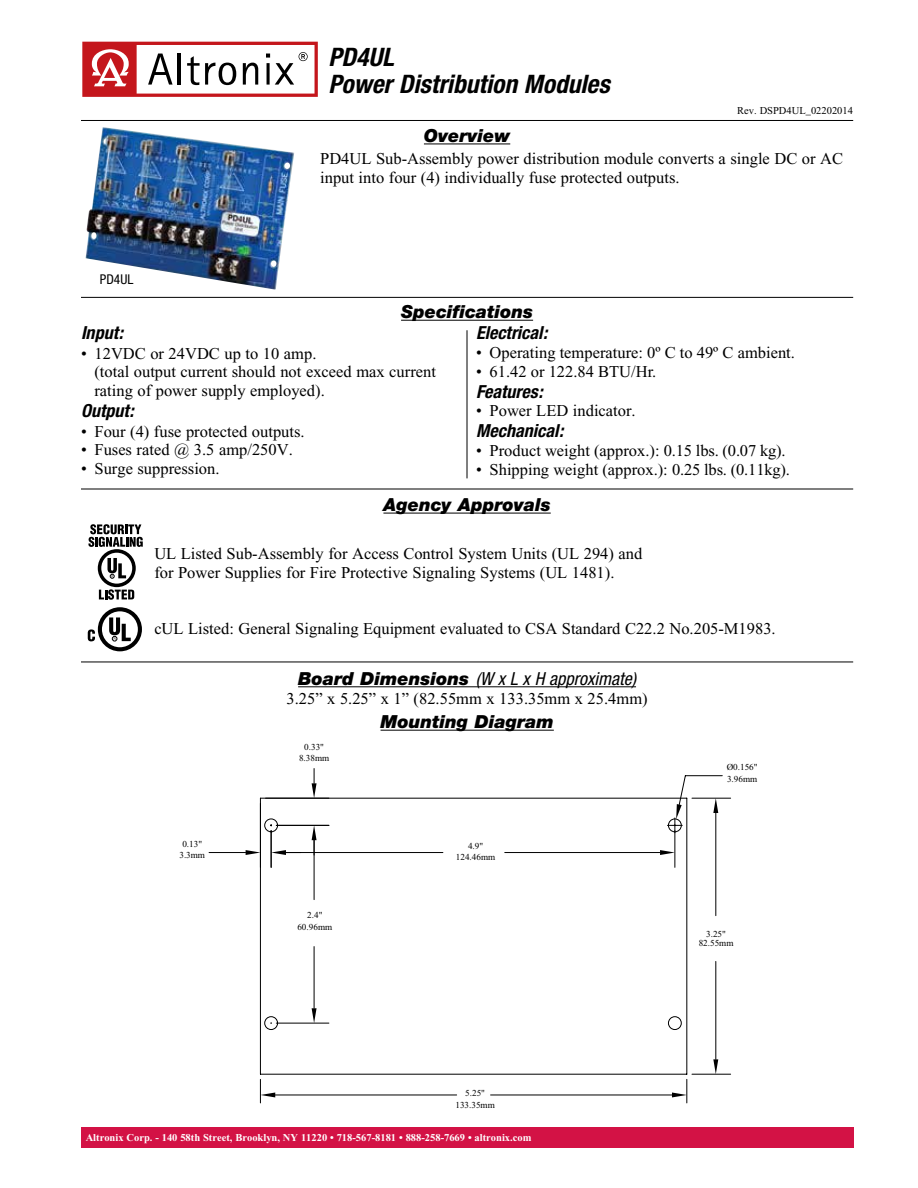
<style>
.page{position:relative;width:918px;height:1188px;background:#fff}
.page>*{position:absolute;margin:0;border:0;box-sizing:border-box;transform-origin:0 0}
.t1{font:italic 700 condensed 25.5px/27px "Helvetica Neue";color:#000}
.t2{font:italic 900 18px "Helvetica Neue";color:#000}
.t3{font:italic 700 condensed 18px "Helvetica Neue";color:#000}
.t4{font:italic condensed 18px "Helvetica Neue";color:#000}
.t5{font:16.5px/18.8px "Times New Roman";color:#000}
.t6{font:condensed 13.5px "Helvetica Neue";color:#000}
.t7{font:700 10.5px "Times New Roman";color:#fff}
.t8{font:10.5px "Times New Roman";color:#000}
.t9{font:9.15px/11.4px "Times New Roman";color:#000;text-align:center}
.s1{font-weight:900;font-stretch:normal}
</style>
<div class="page">
<svg style="left:82px;top:42px;width:236px;height:55px"></svg>
<hr style="left:424px;top:143px;width:86px;height:1px;background:#000">
<hr style="left:81px;top:120px;width:772px;height:1px;background:#000">
<hr style="left:401px;top:320px;width:132px;height:1px;background:#000">
<hr style="left:81px;top:297px;width:772px;height:1px;background:#000">
<hr style="left:81px;top:489px;width:772px;height:1px;background:#000">
<div style="left:81px;top:1127px;width:772px;height:21px;background:#d31245"></div>
<hr style="left:467px;top:330px;width:1px;height:148px;background:#000">
<img style="left:86px;top:127px;width:208px;height:163px">
<hr style="left:383px;top:513px;width:168px;height:1px;background:#000">
<hr style="left:81px;top:662px;width:772px;height:1px;background:#000">
<svg style="left:88px;top:524px;width:55px;height:76px"></svg>
<hr style="left:381px;top:730px;width:173px;height:1px;background:#000">
<hr style="left:686px;top:798px;width:1px;height:276px;background:#000">
<hr style="left:260px;top:1074px;width:427px;height:1px;background:#000">
<hr style="left:260px;top:798px;width:1px;height:276px;background:#000">
<hr style="left:275px;top:1095px;width:182px;height:1px;background:#000">
<hr style="left:491px;top:1095px;width:181px;height:1px;background:#000">
<svg style="left:260px;top:1079px;width:15px;height:24px"></svg>
<svg style="left:672px;top:1079px;width:15px;height:24px"></svg>
<hr style="left:692px;top:798px;width:39px;height:1px;background:#000">
<hr style="left:692px;top:1074px;width:39px;height:1px;background:#000">
<hr style="left:715px;top:961px;width:1px;height:98px;background:#000">
<svg style="left:713px;top:1059px;width:5px;height:15px"></svg>
<svg style="left:208px;top:850px;width:474px;height:180px"></svg>
<svg style="left:270px;top:775px;width:453px;height:249px"></svg>
<svg style="left:246px;top:768px;width:436px;height:100px"></svg>
<hr style="left:298px;top:686px;width:338px;height:1px;background:#000">
<svg style="left:88px;top:607px;width:54px;height:44px"></svg>
<h1 class="t1" style="left:328px;top:43px;width:283px">PD4UL<br>Power Distribution Modules</h1>
<p class="t2" style="left:424px;top:125px;width:88px">Overview</p>
<p class="t8" style="left:737px;top:105px;width:117px">Rev. DSPD4UL_02202014</p>
<p class="t6" style="left:100px;top:271px;width:35px">PD4UL</p>
<p class="t5" style="left:320px;top:149px;width:524px">PD4UL Sub-Assembly power distribution module converts a single DC or AC input into four (4) individually fuse protected outputs.</p>
<p class="t2" style="left:401px;top:301px;width:134px">Specifications</p>
<p class="t3" style="left:81px;top:322px;width:44px">Input:</p>
<p class="t5" style="left:94px;top:344px;width:343px;text-indent:-13px">• 12VDC or 24VDC up to 10 amp.<br>(total output current should not exceed max current rating of power supply employed).</p>
<p class="t3" style="left:81px;top:400px;width:54px">Output:</p>
<p class="t5" style="left:81px;top:422px;width:225px">• Four (4) fuse protected outputs.</p>
<p class="t5" style="left:81px;top:440px;width:213px">• Fuses rated @ 3.5 amp/250V.</p>
<p class="t5" style="left:81px;top:459px;width:140px">• Surge suppression.</p>
<p class="t3" style="left:476px;top:322px;width:73px">Electrical:</p>
<p class="t5" style="left:476px;top:343px;width:320px">• Operating temperature: 0º C to 49º C ambient.</p>
<p class="t5" style="left:476px;top:362px;width:182px">• 61.42 or 122.84 BTU/Hr.</p>
<p class="t3" style="left:476px;top:380px;width:68px">Features:</p>
<p class="t5" style="left:476px;top:401px;width:161px">• Power LED indicator.</p>
<p class="t3" style="left:476px;top:420px;width:89px">Mechanical:</p>
<p class="t5" style="left:476px;top:441px;width:311px">• Product weight (approx.): 0.15 lbs. (0.07 kg).</p>
<p class="t5" style="left:476px;top:460px;width:315px">• Shipping weight (approx.): 0.25 lbs. (0.11kg).</p>
<p class="t2" style="left:383px;top:494px;width:169px">Agency Approvals</p>
<p class="t5" style="left:154px;top:545px;width:490px">UL Listed Sub-Assembly for Access Control System Units (UL 294) and for Power Supplies for Fire Protective Signaling Systems (UL 1481).</p>
<p class="t5" style="left:154px;top:619px;width:623px">cUL Listed: General Signaling Equipment evaluated to CSA Standard C22.2 No.205-M1983.</p>
<p class="t4" style="left:298px;top:668px;width:339px"><span class="s1">Board Dimensions</span> (W x L x H approximate)</p>
<p class="t5" style="left:286px;top:689px;width:363px">3.25” x 5.25” x 1” (82.55mm x 133.35mm x 25.4mm)</p>
<p class="t9" style="left:179px;top:838px;width:27px">0.13"<br>3.3mm</p>
<p class="t9" style="left:299px;top:741px;width:32px">0.33"<br>8.38mm</p>
<p class="t9" style="left:297px;top:909px;width:36px">2.4"<br>60.96mm</p>
<p class="t2" style="left:381px;top:711px;width:175px">Mounting Diagram</p>
<p class="t9" style="left:456px;top:840px;width:41px">4.9"<br>124.46mm</p>
<p class="t9" style="left:455px;top:1087px;width:41px">5.25"<br>133.35mm</p>
<p class="t7" style="left:86px;top:1132px;width:447px">Altronix Corp. - 140 58th Street, Brooklyn, NY 11220 • 718-567-8181 • 888-258-7669 • altronix.com</p>
<p class="t9" style="left:727px;top:762px;width:32px;text-align:left">Ø0.156"<br>3.96mm</p>
<p class="t9" style="left:699px;top:929px;width:36px;line-height:9.1px">3.25"<br>82.55mm</p>
</div>
